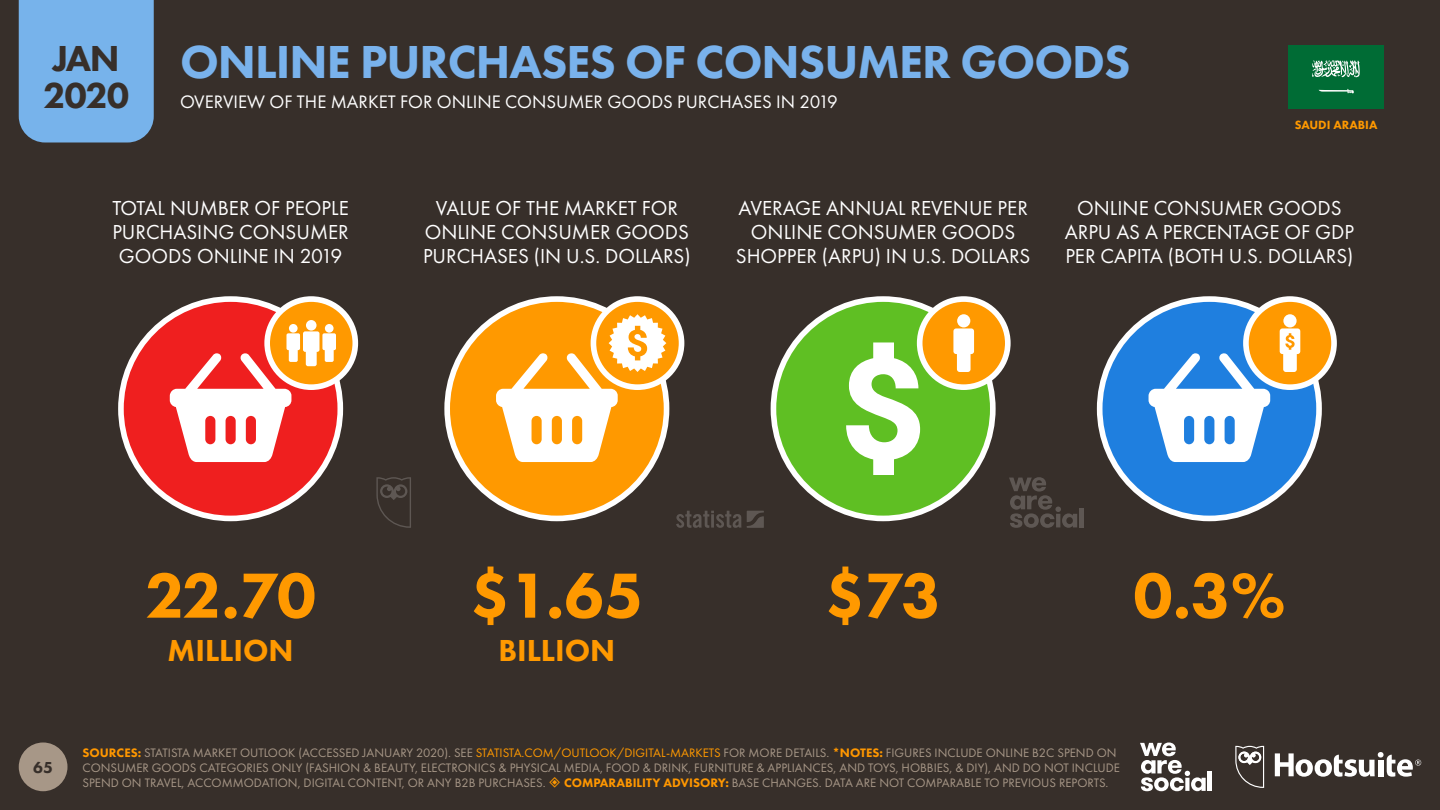
<style>
.page{position:relative;width:1440px;height:810px;background:#372f2a}
.page>*{position:absolute;margin:0;border:0;box-sizing:border-box;transform-origin:0 0}
.t1{font:800 66px "Futura PT";letter-spacing:-.04em;color:#f90}
.t2{font:800 48px "Futura PT";letter-spacing:-.02em;color:#79b2ec}
.t3{font:800 37.5px/37.5px "Futura PT";letter-spacing:-.035em;color:#372f2a}
.t4{font:800 31.5px "Futura PT";color:#f90}
.t5{font:21px/24px "Futura PT";color:#fff;text-align:center}
.t6{font:18.75px "Futura PT";color:#fff}
.t7{font:800 16.5px "Futura PT";color:#372f2a}
.t8{font:12.75px/15px "Futura PT";color:#a79787}
.t9{font:800 12.38px "Futura PT";color:#f90}
.s1{font-weight:800;color:#ff9700}
.s2{color:#f90}
</style>
<div class="page">
<div style="left:19px;top:742px;width:49px;height:49px;background:#a79787;border-radius:50%"></div>
<svg style="left:1275px;top:752px;width:146px;height:25px"></svg>
<svg style="left:1235px;top:746px;width:29px;height:42px"></svg>
<svg style="left:1140px;top:743px;width:66px;height:48px"></svg>
<hr style="left:1208px;top:772px;width:4px;height:19px;background:#fff">
<div style="left:19px;top:0;width:135px;height:142px;background:#77b3eb"></div>
<div style="left:1100px;top:299px;width:219px;height:219px;background:#1f7fdf;border-radius:50%"></div>
<svg style="left:1149px;top:353px;width:121px;height:109px"></svg>
<div style="left:1097px;top:296px;width:225px;height:225px;border:6px solid #fff;border-radius:50%"></div>
<div style="left:773px;top:299px;width:220px;height:219px;background:#5fbf23;border-radius:50%"></div>
<svg style="left:846px;top:342px;width:74px;height:133px"></svg>
<div style="left:771px;top:296px;width:225px;height:225px;border:6px solid #fff;border-radius:50%"></div>
<div style="left:447px;top:299px;width:220px;height:219px;background:#f90;border-radius:50%"></div>
<div style="left:444px;top:296px;width:225px;height:225px;border:6px solid #fff;border-radius:50%"></div>
<div style="left:121px;top:299px;width:219px;height:219px;background:#ef1f1f;border-radius:50%"></div>
<div style="left:118px;top:296px;width:225px;height:225px;border:6px solid #fff;border-radius:50%"></div>
<div style="left:1246px;top:299px;width:88px;height:88px;background:#f90;border-radius:50%"></div>
<div style="left:1283px;top:314px;width:14px;height:13px;background:#fff;border-radius:50%"></div>
<svg style="left:1280px;top:328px;width:20px;height:44px"></svg>
<div style="left:1243px;top:296px;width:94px;height:94px;border:6px solid #fff;border-radius:50%"></div>
<div style="left:920px;top:299px;width:88px;height:88px;background:#f90;border-radius:50%"></div>
<svg style="left:953px;top:328px;width:21px;height:44px"></svg>
<div style="left:957px;top:314px;width:13px;height:13px;background:#fff;border-radius:50%"></div>
<div style="left:917px;top:296px;width:94px;height:94px;border:6px solid #fff;border-radius:50%"></div>
<svg style="left:593px;top:299px;width:89px;height:88px"></svg>
<svg style="left:496px;top:314px;width:170px;height:148px"></svg>
<div style="left:591px;top:296px;width:93px;height:94px;border:6px solid #fff;border-radius:50%"></div>
<svg style="left:267px;top:299px;width:88px;height:88px;background:#ffa51f"></svg>
<div style="left:306px;top:320px;width:11px;height:11px;background:#fff;border-radius:50%"></div>
<div style="left:289px;top:324px;width:9px;height:9px;background:#fff;border-radius:50%"></div>
<svg style="left:170px;top:331px;width:166px;height:131px"></svg>
<div style="left:325px;top:324px;width:9px;height:9px;background:#fff;border-radius:50%"></div>
<div style="left:264px;top:296px;width:94px;height:94px;border:6px solid #fff;border-radius:50%"></div>
<div style="left:1288px;top:45px;width:96px;height:64px;background:#006c35"></div>
<svg style="left:1312px;top:60px;width:48px;height:33px"></svg>
<svg style="left:1009px;top:477px;width:68px;height:51px"></svg>
<hr style="left:1079px;top:508px;width:4px;height:19px;background:#5e5753">
<svg style="left:676px;top:511px;width:88px;height:17px"></svg>
<svg style="left:376px;top:477px;width:35px;height:51px"></svg>
<h3 class="t3" style="left:43px;top:39px;width:87px">JAN<br>2020</h3>
<h2 class="t2" style="left:180px;top:32px;width:952px">ONLINE PURCHASES OF CONSUMER GOODS</h2>
<h3 class="t6" style="left:180px;top:91px;width:659px">OVERVIEW OF THE MARKET FOR ONLINE CONSUMER GOODS PURCHASES IN 2019</h3>
<p class="t9" style="left:1295px;top:117px;width:84px">SAUDI ARABIA</p>
<h3 class="t5" style="left:112px;top:195px;width:238px">TOTAL NUMBER OF PEOPLE<br>PURCHASING CONSUMER<br>GOODS ONLINE IN 2019</h3>
<h3 class="t5" style="left:423px;top:195px;width:269px">VALUE OF THE MARKET FOR<br>ONLINE CONSUMER GOODS<br>PURCHASES (IN U.S. DOLLARS)</h3>
<h3 class="t5" style="left:736px;top:195px;width:296px">AVERAGE ANNUAL REVENUE PER<br>ONLINE CONSUMER GOODS<br>SHOPPER (ARPU) IN U.S. DOLLARS</h3>
<h3 class="t5" style="left:1065px;top:195px;width:291px">ONLINE CONSUMER GOODS<br>ARPU AS A PERCENTAGE OF GDP<br>PER CAPITA (BOTH U.S. DOLLARS)</h3>
<h1 class="t1" style="left:145px;top:554px;width:173px">22.70</h1>
<h1 class="t1" style="left:470px;top:554px;width:175px">$1.65</h1>
<h1 class="t1" style="left:825px;top:554px;width:118px">$73</h1>
<h1 class="t1" style="left:1133px;top:554px;width:154px">0.3%</h1>
<h3 class="t4" style="left:168px;top:631px;width:128px">MILLION</h3>
<h3 class="t4" style="left:498px;top:631px;width:118px">BILLION</h3>
<p class="t7" style="left:33px;top:757px;width:21px">65</p>
<p class="t8" style="left:82px;top:745px;width:1039px"><span class="s1">SOURCES:</span> STATISTA MARKET OUTLOOK (ACCESSED JANUARY 2020). SEE <span class="s2">STATISTA.COM/OUTLOOK/DIGITAL-MARKETS</span> FOR MORE DETAILS. <span class="s1">*NOTES:</span> FIGURES INCLUDE ONLINE B2C SPEND ON<br>CONSUMER GOODS CATEGORIES ONLY (FASHION &amp; BEAUTY, ELECTRONICS &amp; PHYSICAL MEDIA, FOOD &amp; DRINK, FURNITURE &amp; APPLIANCES, AND TOYS, HOBBIES, &amp; DIY), AND DO NOT INCLUDE<br>SPEND ON TRAVEL, ACCOMMODATION, DIGITAL CONTENT, OR ANY B2B PURCHASES.</p>
<p class="t8" style="left:564px;top:775px;width:546px"><span class="s1">COMPARABILITY ADVISORY:</span> BASE CHANGES. DATA ARE NOT COMPARABLE TO PREVIOUS REPORTS.</p>
</div>
